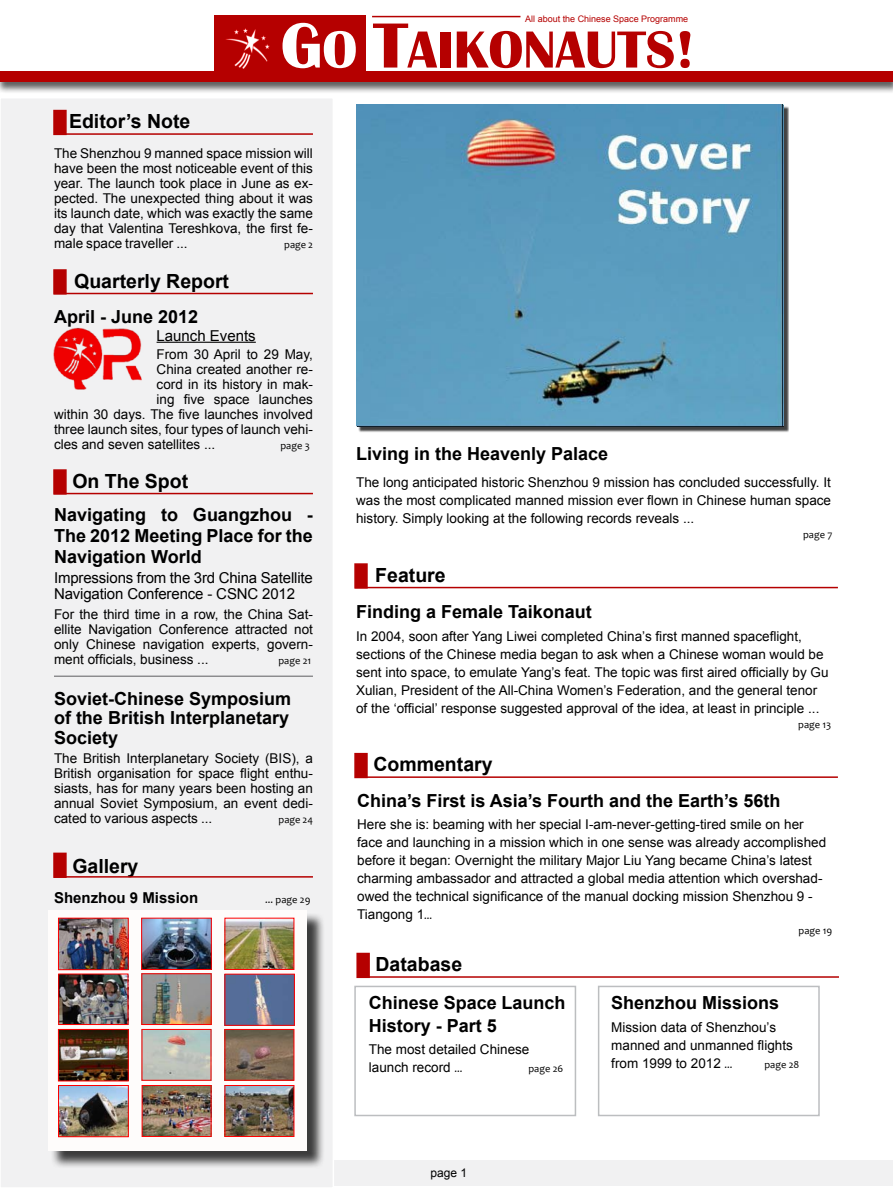
<style>
.page{position:relative;width:893px;height:1188px;background:#fff}
.page>*{position:absolute;margin:0;border:0;box-sizing:border-box;transform-origin:0 0}
.t1{font:700 54px "Britannic";color:#b50000}
.t2{font:700 19.5px "Arial";color:#000}
.t3{font:700 18px/21px "Arial";color:#000;text-align:justify}
.t4{font:15px/16.5px "Arial";letter-spacing:-.01em;color:#000}
.t5{font:700 15px "Arial";color:#000}
.t6{font:13.5px/18px "Arial";color:#000;text-align:justify}
.t7{font:12px "Arial";color:#000}
.t8{font:10.5px "Candara";color:#000}
.t9{font:9px "Arial";color:#b50000}
.s1{font-size:66px;color:#fff}
.s2{color:#fff}
.s3{font-size:66px}
.s4{font-family:"Candara";font-size:10.5px}
</style>
<div class="page">
<div style="left:214px;top:15px;width:151px;height:63px;background:#b50000"></div>
<img style="left:225px;top:28px;width:45px;height:41px">
<div style="left:0;top:72px;width:893px;height:22px;background:#000;opacity:.64"></div>
<div style="left:0;top:72px;width:893px;height:10px;background:#b50000"></div>
<hr style="left:372px;top:16px;width:148px;height:1px;background:#b50000">
<div style="left:0;top:1161px;width:893px;height:25px;background:#f1f1f2"></div>
<div style="left:0;top:98px;width:333px;height:1090px;background:#f1f1f2"></div>
<div style="left:358px;top:106px;width:431px;height:327px;background:#000;opacity:.75"></div>
<img style="left:356px;top:104px;width:427px;height:322px">
<div style="left:354px;top:986px;width:222px;height:130px;border:2px solid #bcbec0"></div>
<div style="left:598px;top:986px;width:222px;height:130px;border:2px solid #bcbec0"></div>
<div style="left:53px;top:110px;width:14px;height:25px;background:#b50000;border:2px solid #b50000"></div>
<hr style="left:54px;top:133px;width:259px;height:2px;background:#b50000">
<div style="left:53px;top:853px;width:14px;height:25px;background:#b50000;border:2px solid #b50000"></div>
<hr style="left:54px;top:876px;width:259px;height:2px;background:#b50000">
<div style="left:53px;top:469px;width:14px;height:26px;background:#b50000;border:2px solid #b50000"></div>
<hr style="left:54px;top:493px;width:259px;height:1px;background:#b50000">
<div style="left:53px;top:269px;width:14px;height:26px;background:#b50000;border:2px solid #b50000"></div>
<hr style="left:54px;top:293px;width:259px;height:1px;background:#b50000">
<div style="left:354px;top:563px;width:14px;height:26px;background:#b50000;border:2px solid #b50000"></div>
<hr style="left:355px;top:587px;width:483px;height:1px;background:#b50000">
<div style="left:356px;top:953px;width:14px;height:25px;background:#b50000;border:2px solid #b50000"></div>
<hr style="left:357px;top:976px;width:482px;height:2px;background:#b50000">
<div style="left:50px;top:912px;width:275px;height:258px;background:#000;opacity:.75"></div>
<div style="left:48px;top:910px;width:259px;height:241px;background:#fefcfb"></div>
<img style="left:143px;top:920px;width:67px;height:48px">
<div style="left:141px;top:918px;width:71px;height:52px;border:1px solid #fe0000"></div>
<img style="left:227px;top:920px;width:65px;height:48px">
<div style="left:225px;top:918px;width:69px;height:52px;border:1px solid #fe0000"></div>
<img style="left:60px;top:920px;width:66px;height:48px">
<div style="left:58px;top:918px;width:70px;height:52px;border:1px solid #fe0000"></div>
<img style="left:227px;top:976px;width:66px;height:48px">
<div style="left:225px;top:974px;width:70px;height:52px;border:1px solid #fe0000"></div>
<img style="left:227px;top:1031px;width:65px;height:47px">
<div style="left:225px;top:1029px;width:69px;height:51px;border:1px solid #fe0000"></div>
<img style="left:60px;top:976px;width:66px;height:47px">
<div style="left:58px;top:974px;width:70px;height:51px;border:1px solid #fe0000"></div>
<img style="left:60px;top:1031px;width:66px;height:48px">
<div style="left:58px;top:1029px;width:70px;height:52px;border:1px solid #fe0000"></div>
<img style="left:144px;top:976px;width:65px;height:47px">
<img style="left:144px;top:1031px;width:65px;height:47px">
<div style="left:142px;top:1029px;width:69px;height:51px;border:1px solid #fe0000"></div>
<img style="left:53px;top:327px;width:89px;height:63px">
<img style="left:227px;top:1087px;width:65px;height:48px">
<div style="left:225px;top:1085px;width:69px;height:52px;border:1px solid #fe0000"></div>
<img style="left:60px;top:1087px;width:67px;height:48px">
<div style="left:58px;top:1085px;width:71px;height:52px;border:1px solid #fe0000"></div>
<img style="left:144px;top:1087px;width:65px;height:48px">
<div style="left:142px;top:1085px;width:69px;height:52px;border:1px solid #fe0000"></div>
<hr style="left:157px;top:342px;width:99px;height:1px;background:#000">
<hr style="left:54px;top:676px;width:259px;height:1px;background:#5d5d60">
<div style="left:354px;top:753px;width:14px;height:25px;background:#b50000;border:2px solid #b50000"></div>
<hr style="left:355px;top:776px;width:483px;height:2px;background:#b50000">
<p class="t9" style="left:525px;top:13px;width:165px">All about the Chinese Space Programme</p>
<h1 class="t1" style="left:281px;top:19px;width:416px"><span class="s1">G</span><span class="s2">O</span> <span class="s3">T</span>AIKONAUTS!</h1>
<p class="t2" style="left:69px;top:109px;width:123px">Editor’s Note</p>
<p class="t6" style="left:54px;top:146px;width:260px;line-height:15px">The Shenzhou 9 manned space mission will have been the most noticeable event of this year. The launch took place in June as ex&shy;pected. The unexpected thing about it was its launch date, which was exactly the same day that Valentina Tereshkova, the first fe&shy;male space traveller ...</p>
<p class="t8" style="left:284px;top:238px;width:30px">page 2</p>
<p class="t2" style="left:74px;top:268px;width:156px">Quarterly Report</p>
<p class="t3" style="left:54px;top:306px;width:146px">April - June 2012</p>
<p class="t4" style="left:157px;top:327px;width:101px">Launch Events</p>
<p class="t6" style="left:157px;top:345px;width:158px">From 30 April to 29 May,</p>
<p class="t6" style="left:157px;top:360px;width:158px">China created another re-</p>
<p class="t6" style="left:157px;top:375px;width:158px">cord in its history in mak-</p>
<p class="t6" style="left:157px;top:390px;width:158px">ing five space launches</p>
<p class="t6" style="left:54px;top:405px;width:260px">within 30 days. The five launches involved</p>
<p class="t6" style="left:54px;top:420px;width:260px">three launch sites, four types of launch vehi-</p>
<p class="t6" style="left:54px;top:435px;width:163px">cles and seven satellites ...</p>
<p class="t8" style="left:280px;top:439px;width:31px">page 3</p>
<p class="t2" style="left:72px;top:468px;width:117px">On The Spot</p>
<p class="t3" style="left:54px;top:505px;width:260px">Navigating to Guangzhou - The 2012 Meeting Place for the Navigation World</p>
<p class="t4" style="left:54px;top:569px;width:260px">Impressions from the 3rd China Satellite<br>Navigation Conference - CSNC 2012</p>
<p class="t6" style="left:54px;top:607px;width:260px;line-height:15px">For the third time in a row, the China Sat&shy;ellite Navigation Conference attracted not only Chinese navigation experts, govern&shy;ment officials, business ...</p>
<p class="t8" style="left:278px;top:654px;width:34px">page 21</p>
<p class="t3" style="left:54px;top:689px;width:239px;line-height:19.5px">Soviet-Chinese Symposium of the British Interplanetary Society</p>
<p class="t6" style="left:54px;top:751px;width:260px;line-height:15px">The British Interplanetary Society (BIS), a British organisation for space flight enthu&shy;siasts, has for many years been hosting an annual Soviet Symposium, an event dedi&shy;cated to various aspects ...</p>
<p class="t8" style="left:279px;top:813px;width:36px">page 24</p>
<p class="t2" style="left:72px;top:853px;width:68px">Gallery</p>
<p class="t5" style="left:54px;top:888px;width:146px">Shenzhou 9 Mission</p>
<p class="t8" style="left:265px;top:893px;width:47px">... page 29</p>
<p class="t3" style="left:356px;top:443px;width:254px">Living in the Heavenly Palace</p>
<p class="t6" style="left:356px;top:473px;width:476px">The long anticipated historic Shenzhou 9 mission has concluded successfully. It was the most complicated manned mission ever flown in Chinese human space history. Simply looking at the following records reveals ...</p>
<p class="t8" style="left:803px;top:528px;width:31px">page 7</p>
<p class="t2" style="left:375px;top:562px;width:72px">Feature</p>
<p class="t3" style="left:356px;top:602px;width:237px">Finding a Female Taikonaut</p>
<p class="t6" style="left:356px;top:627px;width:474px;text-align:left">In 2004, soon after Yang Liwei completed China’s first manned spaceflight, sections of the Chinese media began to ask when a Chinese woman would be sent into space, to emulate Yang’s feat. The topic was first aired officially by Gu Xulian, President of the All-China Women’s Federation, and the general tenor of the ‘official’ response suggested approval of the idea, at least in principle ...</p>
<p class="t8" style="left:798px;top:718px;width:35px">page 13</p>
<p class="t2" style="left:373px;top:751px;width:121px">Commentary</p>
<p class="t3" style="left:357px;top:791px;width:425px">China’s First is Asia’s Fourth and the Earth’s 56th</p>
<p class="t6" style="left:357px;top:816px;width:470px;text-align:left">Here she is: beaming with her special I-am-never-getting-tired smile on her face and launching in a mission which in one sense was already accomplished before it began: Overnight the military Major Liu Yang became China’s latest charming ambassador and attracted a global media attention which overshad&shy;owed the technical significance of the manual docking mission Shenzhou 9 - Tiangong 1<span class="s4">...</span></p>
<p class="t8" style="left:799px;top:924px;width:35px">page 19</p>
<p class="t2" style="left:376px;top:951px;width:88px">Database</p>
<p class="t3" style="left:369px;top:992px;width:198px;line-height:22.5px">Chinese Space Launch<br>History - Part 5</p>
<p class="t6" style="left:369px;top:1041px;width:162px">The most detailed Chinese launch record <span class="s4">...</span></p>
<p class="t3" style="left:611px;top:993px;width:170px">Shenzhou Missions</p>
<p class="t6" style="left:611px;top:1018px;width:183px;text-align:left">Mission data of Shenzhou’s manned and unmanned flights from 1999 to 2012 <span class="s4">...</span></p>
<p class="t8" style="left:764px;top:1058px;width:36px">page 28</p>
<p class="t8" style="left:528px;top:1062px;width:36px">page 26</p>
<p class="t7" style="left:430px;top:1165px;width:38px">page 1</p>
</div>
